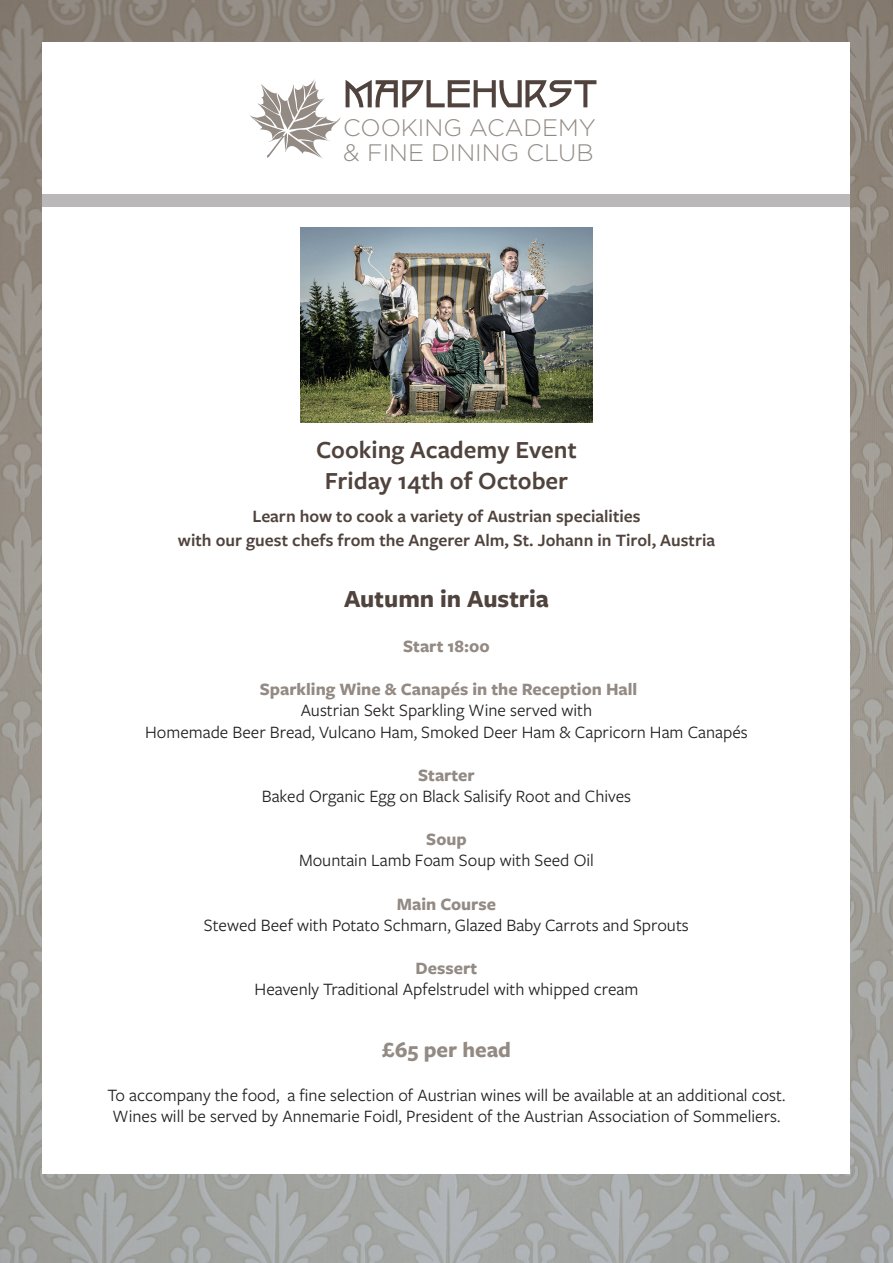
<style>
.page{position:relative;width:893px;height:1263px;background:#fff}
.page>*{position:absolute;margin:0;border:0;box-sizing:border-box;transform-origin:0 0}
.t1{font:600 25.5px/30.6px "Freight Sans Pro";color:#50433d;text-align:center}
.t2{font:700 25.5px "Freight Sans Pro";color:#50433d}
.t3{font:300 23.85px/24.5px "Gotham HTF";color:#938a84}
.t4{font:700 22.5px "Freight Sans Pro";color:#938a84}
.t5{font:18px/21.6px "Freight Sans Pro";color:#231f20;text-align:center}
.t6{font:600 18px/24px "Freight Sans Pro";color:#50433d;text-align:center}
.t7{font:700 18px "Freight Sans Pro";color:#938a84}
</style>
<div class="page">
<img style="left:0;top:0;width:893px;height:1263px">
<div style="left:43px;top:43px;width:807px;height:1131px;background:#fff"></div>
<div style="left:43px;top:194px;width:807px;height:12px;background:#bbb8ba"></div>
<svg style="left:346px;top:80px;width:250px;height:27px"></svg>
<svg style="left:250px;top:79px;width:90px;height:79px"></svg>
<img style="left:300px;top:227px;width:293px;height:195px">
<h2 class="t3" style="left:343px;top:115px;width:254px">COOKING ACADEMY &amp; FINE DINING CLUB</h2>
<h1 class="t1" style="left:316px;top:434px;width:262px">Cooking Academy Event<br>Friday 14th of October</h1>
<p class="t6" style="left:178px;top:503px;width:539px">Learn how to cook a variety of Austrian specialities<br>with our guest chefs from the Angerer Alm, St. Johann in Tirol, Austria</p>
<h1 class="t2" style="left:344px;top:581px;width:206px">Autumn in Austria</h1>
<p class="t7" style="left:403px;top:634px;width:88px">Start 18:00</p>
<p class="t7" style="left:260px;top:677px;width:379px">Sparkling Wine &amp; Canapés in the Reception Hall</p>
<p class="t5" style="left:145px;top:699px;width:604px">Austrian Sekt Sparkling Wine served with<br>Homemade Beer Bread, Vulcano Ham, Smoked Deer Ham &amp; Capricorn Ham Canapés</p>
<p class="t7" style="left:418px;top:763px;width:58px">Starter</p>
<p class="t5" style="left:262px;top:785px;width:371px">Baked Organic Egg on Black Salisify Root and Chives</p>
<p class="t7" style="left:426px;top:827px;width:42px">Soup</p>
<p class="t5" style="left:299px;top:849px;width:296px">Mountain Lamb Foam Soup with Seed Oil</p>
<p class="t7" style="left:397px;top:891px;width:101px">Main Course</p>
<p class="t5" style="left:204px;top:913px;width:486px">Stewed Beef with Potato Schmarn, Glazed Baby Carrots and Sprouts</p>
<p class="t7" style="left:416px;top:955px;width:63px">Dessert</p>
<p class="t5" style="left:255px;top:978px;width:385px">Heavenly Traditional Apfelstrudel with whipped cream</p>
<p class="t4" style="left:382px;top:1035px;width:131px">£65 per head</p>
<p class="t5" style="left:107px;top:1083px;width:680px;text-align:left">To accompany the food, a fine selection of Austrian wines will be available at an additional cost.<br>Wines will be served by Annemarie Foidl, President of the Austrian Association of Sommeliers.</p>
</div>
